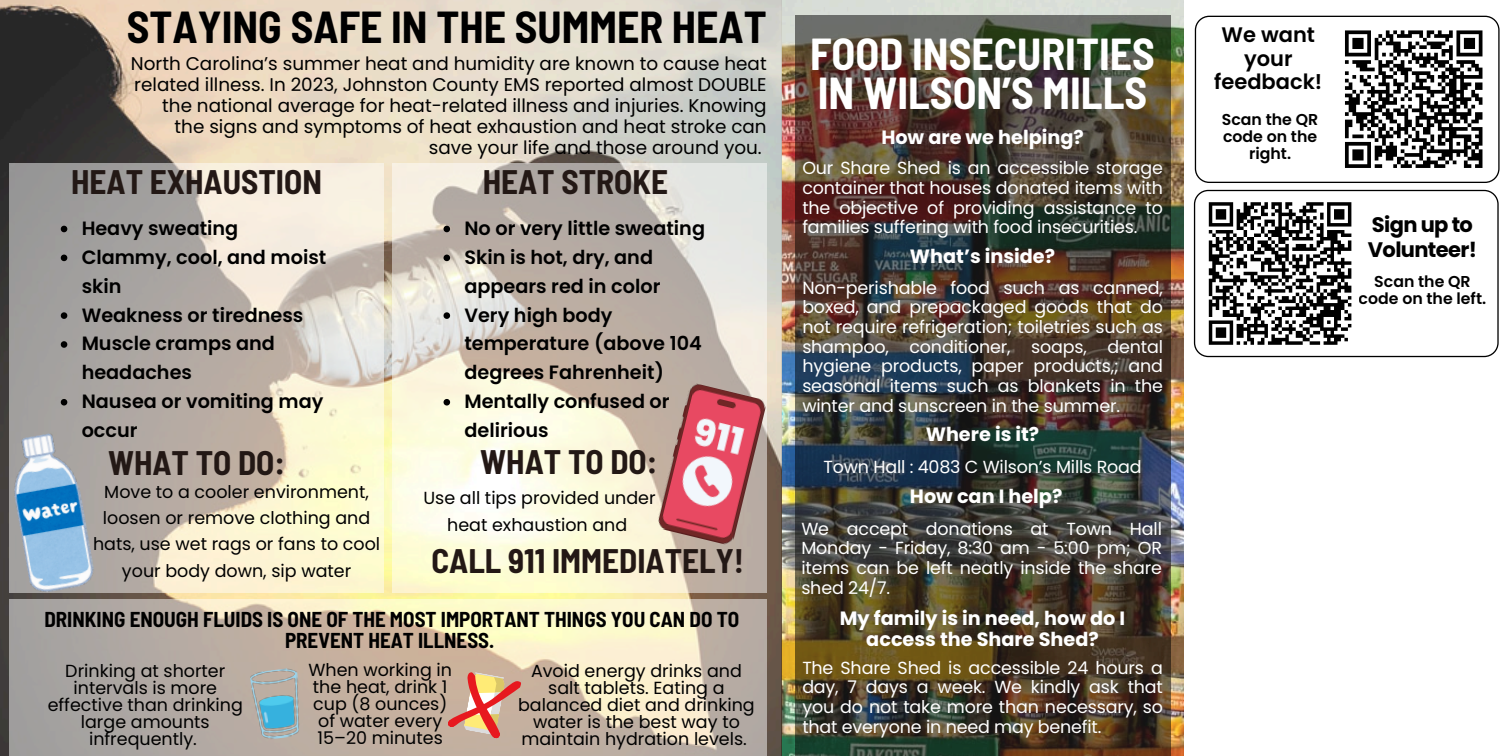
<style>
.page{position:relative;width:1512px;height:756px;background:#fff}
.page>*{position:absolute;margin:0;border:0;box-sizing:border-box;transform-origin:0 0}
.t1{font:700 semi-condensed 43.75px/39.4px "Barlow";color:#fff}
.t2{font:700 semi-condensed 43.75px "Barlow";color:#000}
.t3{font:700 semi-condensed 33.25px "Barlow";color:#231815}
.t4{font:700 semi-condensed 21px/21px "Barlow";color:#000;text-align:center}
.t5{font:600 21px/23.6px "Poppins";color:#000;text-align:center}
.t6{font:700 21px/24.8px "Poppins";letter-spacing:-.03em;color:#000}
.t7{font:600 19.25px/28.9px "Poppins";color:#000}
.t8{font:700 19.25px/21px "Poppins";color:#fff;text-align:center}
.t9{font:18.38px/21px "Poppins";color:#000;text-align:right}
.t10{font:17.5px/19.6px "Poppins";letter-spacing:-.01em;color:#fff;text-align:justify}
.t11{font:17.5px/17.2px "Poppins";color:#000;text-align:center}
.t12{font:600 15.75px/17px "Poppins";color:#000;text-align:center}
</style>
<div class="page">
<svg style="left:1194px;top:190px;width:304px;height:167px"></svg>
<img style="left:0;top:0;width:1183px;height:756px">
<img style="left:795px;top:16px;width:375px;height:740px">
<svg style="left:1195px;top:16px;width:304px;height:167px"></svg>
<svg style="left:9px;top:163px;width:375px;height:430px;background:#cbc4b6"></svg>
<svg style="left:392px;top:163px;width:375px;height:430px;background:#ded7c8"></svg>
<svg style="left:9px;top:599px;width:758px;height:157px;background:#c9bdab"></svg>
<img style="left:655px;top:382px;width:112px;height:164px">
<img style="left:5px;top:430px;width:92px;height:165px">
<img style="left:250px;top:667px;width:55px;height:74px">
<svg style="left:61px;top:226px;width:6px;height:6px"></svg>
<svg style="left:61px;top:255px;width:6px;height:6px"></svg>
<svg style="left:61px;top:312px;width:6px;height:7px"></svg>
<svg style="left:61px;top:341px;width:6px;height:7px"></svg>
<svg style="left:61px;top:399px;width:6px;height:7px"></svg>
<svg style="left:444px;top:226px;width:6px;height:6px"></svg>
<svg style="left:444px;top:255px;width:6px;height:6px"></svg>
<svg style="left:444px;top:312px;width:6px;height:7px"></svg>
<svg style="left:444px;top:399px;width:6px;height:7px"></svg>
<svg style="left:448px;top:672px;width:73px;height:66px;background:#d99c82"></svg>
<div style="left:1202px;top:195px;width:156px;height:157px;background:#fff"></div>
<svg style="left:1208px;top:202px;width:144px;height:143px"></svg>
<p class="t2" style="left:127px;top:0;width:641px">STAYING SAFE IN THE SUMMER HEAT</p>
<h2 class="t9" style="left:131px;top:53px;width:637px">North Carolina’s summer heat and humidity are known to cause heat related illness. In 2023, Johnston County EMS reported almost DOUBLE the national average for heat-related illness and injuries. Knowing the signs and symptoms of heat exhaustion and heat stroke can save your life and those around you.</h2>
<h6 class="t3" style="left:71px;top:161px;width:252px">HEAT EXHAUSTION</h6>
<p class="t3" style="left:483px;top:161px;width:187px">HEAT STROKE</p>
<h6 class="t7" style="left:82px;top:214px;width:158px">Heavy sweating</h6>
<h6 class="t7" style="left:82px;top:243px;width:246px">Clammy, cool, and moist skin</h6>
<p class="t7" style="left:82px;top:300px;width:223px">Weakness or tiredness</p>
<h3 class="t7" style="left:82px;top:329px;width:195px">Muscle cramps and headaches</h3>
<h1 class="t7" style="left:82px;top:387px;width:243px">Nausea or vomiting may occur</h1>
<h4 class="t7" style="left:464px;top:214px;width:242px">No or very little sweating</h4>
<h6 class="t7" style="left:464px;top:243px;width:198px">Skin is hot, dry, and appears red in color</h6>
<h4 class="t7" style="left:464px;top:300px;width:239px">Very high body temperature (above 104 degrees Fahrenheit)</h4>
<h6 class="t7" style="left:464px;top:387px;width:207px">Mentally confused or delirious</h6>
<h4 class="t3" style="left:108px;top:442px;width:179px">WHAT TO DO:</h4>
<h6 class="t3" style="left:480px;top:440px;width:179px">WHAT TO DO:</h6>
<h4 class="t11" style="left:93px;top:479px;width:289px;line-height:26.2px">Move to a cooler environment, loosen or remove clothing and hats, use wet rags or fans to cool your body down, sip water</h4>
<h6 class="t11" style="left:423px;top:485px;width:234px;line-height:26.2px">Use all tips provided under heat exhaustion and</h6>
<h4 class="t3" style="left:431px;top:540px;width:314px">CALL 911 IMMEDIATELY!</h4>
<h6 class="t4" style="left:44px;top:608px;width:696px">DRINKING ENOUGH FLUIDS IS ONE OF THE MOST IMPORTANT THINGS YOU CAN DO TO<br>PREVENT HEAT ILLNESS.</h6>
<h4 class="t11" style="left:48px;top:662px;width:197px">Drinking at shorter intervals is more effective than drinking large amounts infrequently.</h4>
<p class="t11" style="left:308px;top:661px;width:145px">When working in the heat, drink 1 cup (8 ounces) of water every<br>15–20 minutes</p>
<p class="t11" style="left:518px;top:662px;width:238px">Avoid energy drinks and salt tablets. Eating a balanced diet and drinking water is the best way to maintain hydration levels.</p>
<h2 class="t1" style="left:810px;top:32px;width:346px">FOOD INSECURITIES<br>IN WILSON’S MILLS</h2>
<p class="t8" style="left:881px;top:127px;width:204px">How are we helping?</p>
<p class="t10" style="left:802px;top:158px;width:362px">Our Share Shed is an accessible storage container that houses donated items with the objective of providing assistance to families suffering with food insecurities.</p>
<p class="t8" style="left:910px;top:246px;width:147px">What’s inside?</p>
<p class="t10" style="left:802px;top:278px;width:362px">Non-perishable food such as canned, boxed, and prepackaged goods that do not require refrigeration; toiletries such as shampoo, conditioner, soaps, dental hygiene products, paper products,; and seasonal items such as blankets in the winter and sunscreen in the summer.</p>
<p class="t8" style="left:926px;top:424px;width:115px">Where is it?</p>
<h2 class="t10" style="left:823px;top:457px;width:320px">Town Hall : 4083 C Wilson’s Mills Road</h2>
<p class="t8" style="left:910px;top:485px;width:154px">How can I help?</p>
<p class="t10" style="left:801px;top:519px;width:362px">We accept donations at Town Hall Monday - Friday, 8:30 am - 5:00 pm; OR items can be left neatly inside the share shed 24/7.</p>
<h2 class="t8" style="left:840px;top:607px;width:287px">My family is in need, how do I access the Share Shed?</h2>
<p class="t10" style="left:802px;top:658px;width:362px">The Share Shed is accessible 24 hours a day, 7 days a week. We kindly ask that you do not take more than necessary, so that everyone in need may benefit.</p>
<p class="t5" style="left:1214px;top:23px;width:110px">We want your feedback!</p>
<p class="t12" style="left:1222px;top:111px;width:98px">Scan the QR code on the right.</p>
<h1 class="t6" style="left:1368px;top:212px;width:111px">Sign up to<br>Volunteer!</h1>
<h6 class="t12" style="left:1359px;top:273px;width:129px">Scan the QR code on the left.</h6>
</div>
